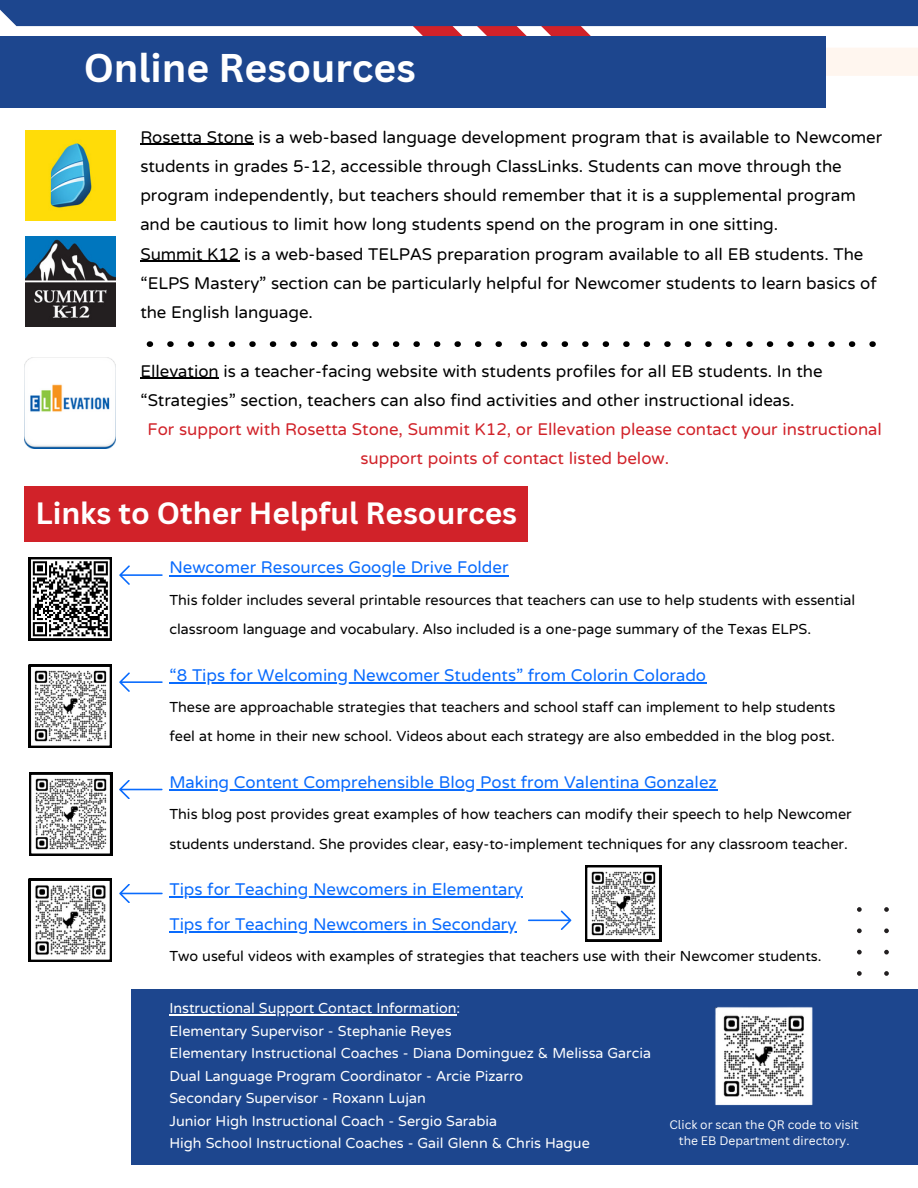
<style>
.page{position:relative;width:918px;height:1188px;background:#fff}
.page>*{position:absolute;margin:0;border:0;box-sizing:border-box;transform-origin:0 0}
.t1{font:700 39px "Canva Sans";color:#fff}
.t2{font:700 30px "Canva Sans";color:#fff}
.t3{font:21px/29.2px "NTR";color:#000}
.t4{font:21px "NTR";color:#096bfd}
.t5{font:21px "NTR";color:#d12229}
.t6{font:18px/29.2px "NTR";color:#000}
.t7{font:18px/22.5px "NTR";color:#fff}
.t8{font:12px/16px "Canva Sans";color:#fff;text-align:center}
</style>
<div class="page">
<svg style="left:0;top:0;width:918px;height:76px"></svg>
<div style="left:0;top:36px;width:826px;height:72px;background:#1d468e"></div>
<svg style="left:857px;top:907px;width:32px;height:69px"></svg>
<div style="left:25px;top:486px;width:503px;height:55px;background:#d12229"></div>
<img style="left:25px;top:130px;width:90px;height:90px">
<img style="left:25px;top:236px;width:90px;height:90px">
<svg style="left:29px;top:665px;width:83px;height:83px"></svg>
<svg style="left:29px;top:773px;width:83px;height:83px"></svg>
<svg style="left:119px;top:884px;width:44px;height:19px"></svg>
<svg style="left:119px;top:780px;width:44px;height:19px"></svg>
<svg style="left:119px;top:673px;width:44px;height:19px"></svg>
<svg style="left:119px;top:566px;width:44px;height:18px"></svg>
<svg style="left:29px;top:557px;width:83px;height:83px"></svg>
<svg style="left:29px;top:879px;width:83px;height:83px"></svg>
<hr style="left:169px;top:575px;width:340px;height:1px;background:#096bfd">
<hr style="left:169px;top:682px;width:538px;height:2px;background:#096bfd">
<hr style="left:169px;top:789px;width:549px;height:2px;background:#096bfd">
<hr style="left:169px;top:897px;width:354px;height:1px;background:#096bfd">
<hr style="left:169px;top:931px;width:348px;height:2px;background:#096bfd">
<svg style="left:528px;top:911px;width:43px;height:19px"></svg>
<svg style="left:585px;top:865px;width:76px;height:76px"></svg>
<img style="left:25px;top:357px;width:91px;height:92px">
<div style="left:131px;top:990px;width:787px;height:175px;background:#1d468e"></div>
<img style="left:715px;top:1006px;width:98px;height:100px">
<hr style="left:169px;top:1014px;width:288px;height:1px;background:#fff">
<hr style="left:140px;top:144px;width:114px;height:1px;background:#000">
<hr style="left:140px;top:261px;width:100px;height:1px;background:#000">
<hr style="left:140px;top:378px;width:79px;height:1px;background:#000">
<svg style="left:521px;top:341px;width:355px;height:6px"></svg>
<svg style="left:147px;top:341px;width:355px;height:6px"></svg>
<h4 class="t1" style="left:84px;top:41px;width:334px">Online Resources</h4>
<p class="t3" style="left:140px;top:121px;width:743px">Rosetta Stone is a web-based language development program that is available to Newcomer students in grades 5-12, accessible through ClassLinks. Students can move through the program independently, but teachers should remember that it is a supplemental program and be cautious to limit how long students spend on the program in one sitting.<br>Summit K12 is a web-based TELPAS preparation program available to all EB students. The “ELPS Mastery” section can be particularly helpful for Newcomer students to learn basics of the English language.</p>
<p class="t3" style="left:140px;top:355px;width:684px">Ellevation is a teacher-facing website with students profiles for all EB students. In the</p>
<p class="t3" style="left:140px;top:384px;width:656px">“Strategies” section, teachers can also find activities and other instructional ideas.</p>
<p class="t5" style="left:148px;top:416px;width:736px">For support with Rosetta Stone, Summit K12, or Ellevation please contact your instructional</p>
<p class="t5" style="left:361px;top:445px;width:310px">support points of contact listed below.</p>
<p class="t2" style="left:35px;top:492px;width:483px">Links to Other Helpful Resources</p>
<h3 class="t4" style="left:169px;top:554px;width:341px">Newcomer Resources Google Drive Folder</h3>
<h3 class="t6" style="left:169px;top:584px;width:687px">This folder includes several printable resources that teachers can use to help students with essential classroom language and vocabulary. Also included is a one-page summary of the Texas ELPS.</h3>
<p class="t4" style="left:169px;top:661px;width:538px">“8 Tips for Welcoming Newcomer Students” from Colorin Colorado</p>
<p class="t6" style="left:169px;top:691px;width:667px">These are approachable strategies that teachers and school staff can implement to help students feel at home in their new school. Videos about each strategy are also embedded in the blog post.</p>
<p class="t4" style="left:169px;top:768px;width:549px">Making Content Comprehensible Blog Post from Valentina Gonzalez</p>
<p class="t6" style="left:169px;top:799px;width:684px">This blog post provides great examples of how teachers can modify their speech to help Newcomer students understand. She provides clear, easy-to-implement techniques for any classroom teacher.</p>
<h2 class="t4" style="left:169px;top:876px;width:355px">Tips for Teaching Newcomers in Elementary</h2>
<p class="t4" style="left:169px;top:910px;width:348px">Tips for Teaching Newcomers in Secondary</p>
<p class="t6" style="left:169px;top:940px;width:654px">Two useful videos with examples of strategies that teachers use with their Newcomer students.</p>
<p class="t7" style="left:169px;top:996px;width:483px">Instructional Support Contact Information:<br>Elementary Supervisor - Stephanie Reyes<br>Elementary Instructional Coaches - Diana Dominguez &amp; Melissa Garcia Dual Language Program Coordinator - Arcie Pizarro<br>Secondary Supervisor - Roxann Lujan<br>Junior High Instructional Coach - Sergio Sarabia<br>High School Instructional Coaches - Gail Glenn &amp; Chris Hague</p>
<p class="t8" style="left:670px;top:1116px;width:191px">Click or scan the QR code to visit the EB Department directory.</p>
</div>
